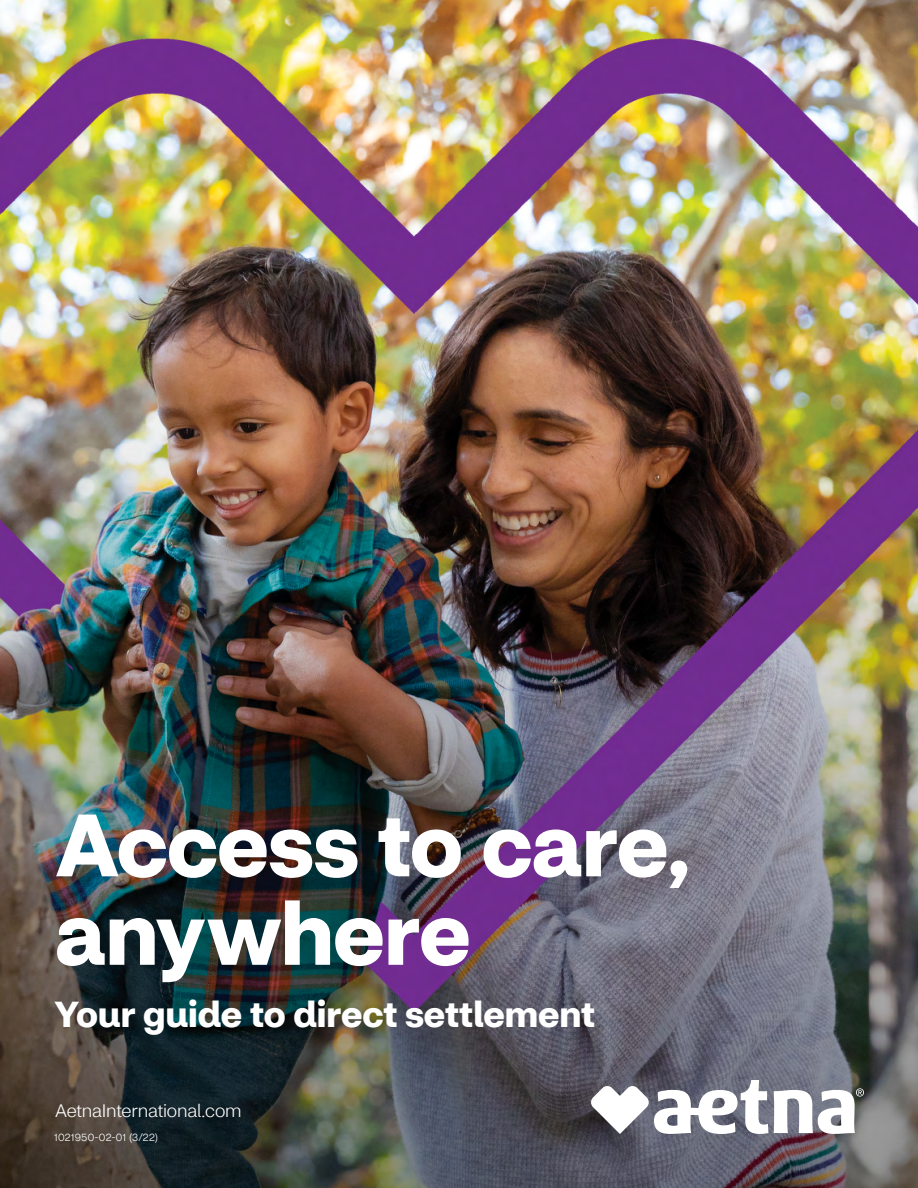
<style>
.page{position:relative;width:918px;height:1188px;background:#fff}
.page>*{position:absolute;margin:0;border:0;box-sizing:border-box;transform-origin:0 0}
.t1{font:700 87px/88.5px "CVS Health Sans";letter-spacing:-.01em;color:#fff}
.t2{font:700 36px "CVS Health Sans";color:#fff}
.t3{font:300 18px "CVS Health Sans";letter-spacing:-.01em;color:#fff}
.t4{font:300 10.5px "CVS Health Sans";letter-spacing:.02em;color:#fff}
</style>
<div class="page">
<img style="left:0;top:0;width:918px;height:1188px">
<svg style="left:591px;top:1080px;width:273px;height:54px"></svg>
<h1 class="t1" style="left:55px;top:802px;width:637px">Access to care, anywhere</h1>
<p class="t2" style="left:54px;top:992px;width:543px">Your guide to direct settlement</p>
<p class="t3" style="left:55px;top:1100px;width:188px">AetnaInternational.com</p>
<p class="t4" style="left:54px;top:1132px;width:106px">1021950-02-01 (3/22)</p>
</div>
